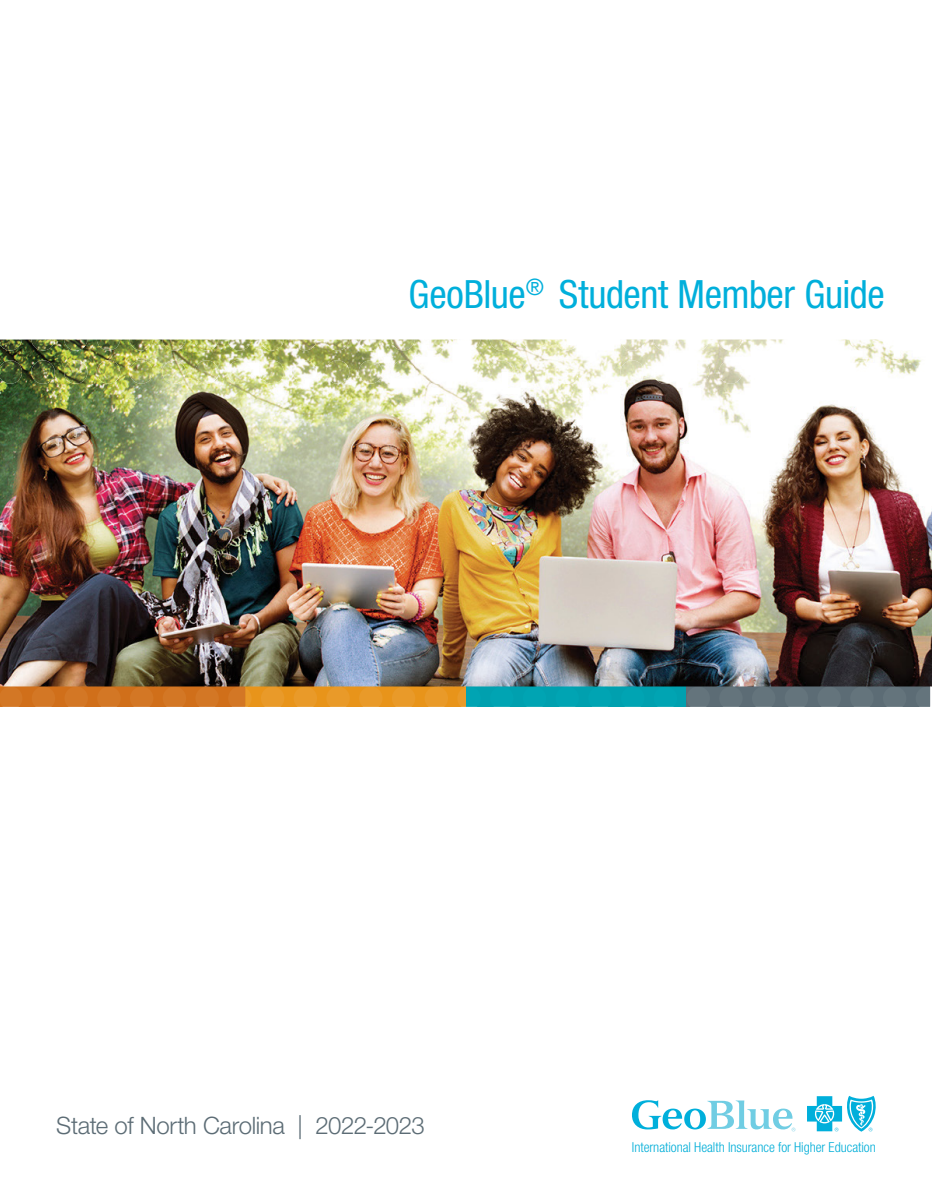
<style>
.page{position:relative;width:932px;height:1202px;background:#fff}
.page>*{position:absolute;margin:0;border:0;box-sizing:border-box;transform-origin:0 0}
.t1{font:condensed 39px "Helvetica Neue LT Std";letter-spacing:-.015em;color:#00afdb}
.t2{font:300 24px "Helvetica Neue LT Std";letter-spacing:-.02em;color:#5c6c75}
.t3{font:300 condensed 13.8px "Helvetica Neue LT Std";letter-spacing:-.005em;color:#01aed8}
</style>
<div class="page">
<svg style="left:632px;top:1100px;width:163px;height:31px"></svg>
<svg style="left:807px;top:1095px;width:68px;height:36px"></svg>
<div style="left:0;top:686px;width:245px;height:20px;background:#d06f1a"></div>
<div style="left:245px;top:686px;width:221px;height:20px;background:#e8941a"></div>
<div style="left:466px;top:686px;width:220px;height:20px;background:#00a0af"></div>
<div style="left:686px;top:686px;width:244px;height:20px;background:#5c6c75"></div>
<svg style="left:32px;top:686px;width:23px;height:21px"></svg>
<svg style="left:64px;top:686px;width:24px;height:21px"></svg>
<svg style="left:97px;top:686px;width:24px;height:21px"></svg>
<svg style="left:130px;top:686px;width:23px;height:21px"></svg>
<svg style="left:163px;top:686px;width:23px;height:21px"></svg>
<svg style="left:195px;top:686px;width:24px;height:21px"></svg>
<svg style="left:228px;top:686px;width:23px;height:21px"></svg>
<svg style="left:261px;top:686px;width:23px;height:21px"></svg>
<svg style="left:293px;top:686px;width:24px;height:21px"></svg>
<svg style="left:326px;top:686px;width:24px;height:21px"></svg>
<svg style="left:359px;top:686px;width:23px;height:21px"></svg>
<svg style="left:392px;top:686px;width:23px;height:21px"></svg>
<svg style="left:424px;top:686px;width:24px;height:21px"></svg>
<svg style="left:457px;top:686px;width:24px;height:21px"></svg>
<svg style="left:490px;top:686px;width:23px;height:21px"></svg>
<svg style="left:523px;top:686px;width:23px;height:21px"></svg>
<svg style="left:555px;top:686px;width:24px;height:21px"></svg>
<svg style="left:588px;top:686px;width:23px;height:21px"></svg>
<svg style="left:621px;top:686px;width:23px;height:21px"></svg>
<svg style="left:653px;top:686px;width:24px;height:21px"></svg>
<svg style="left:686px;top:686px;width:24px;height:21px"></svg>
<svg style="left:719px;top:686px;width:23px;height:21px"></svg>
<svg style="left:752px;top:686px;width:23px;height:21px"></svg>
<svg style="left:784px;top:686px;width:24px;height:21px"></svg>
<svg style="left:817px;top:686px;width:23px;height:21px"></svg>
<svg style="left:850px;top:686px;width:23px;height:21px"></svg>
<svg style="left:882px;top:686px;width:24px;height:21px"></svg>
<svg style="left:915px;top:686px;width:17px;height:21px"></svg>
<svg style="left:0;top:686px;width:22px;height:21px"></svg>
<img style="left:0;top:339px;width:932px;height:347px">
<img style="left:31px;top:339px;width:24px;height:11px">
<img style="left:64px;top:339px;width:23px;height:11px">
<img style="left:97px;top:339px;width:23px;height:11px">
<img style="left:129px;top:339px;width:24px;height:11px">
<img style="left:162px;top:339px;width:24px;height:11px">
<img style="left:195px;top:339px;width:23px;height:11px">
<img style="left:228px;top:339px;width:23px;height:11px">
<img style="left:260px;top:339px;width:24px;height:11px">
<img style="left:293px;top:339px;width:23px;height:11px">
<img style="left:326px;top:339px;width:23px;height:11px">
<img style="left:359px;top:339px;width:23px;height:11px">
<img style="left:391px;top:339px;width:24px;height:11px">
<img style="left:424px;top:339px;width:23px;height:11px">
<img style="left:457px;top:339px;width:23px;height:11px">
<img style="left:489px;top:339px;width:24px;height:11px">
<img style="left:522px;top:339px;width:23px;height:11px">
<img style="left:555px;top:339px;width:23px;height:11px">
<img style="left:588px;top:339px;width:23px;height:11px">
<img style="left:620px;top:339px;width:24px;height:11px">
<img style="left:653px;top:339px;width:23px;height:11px">
<img style="left:686px;top:339px;width:23px;height:11px">
<img style="left:718px;top:339px;width:24px;height:11px">
<img style="left:751px;top:339px;width:24px;height:11px">
<img style="left:784px;top:339px;width:23px;height:11px">
<img style="left:817px;top:339px;width:23px;height:11px">
<img style="left:849px;top:339px;width:24px;height:11px">
<img style="left:882px;top:339px;width:23px;height:11px">
<img style="left:915px;top:339px;width:17px;height:11px">
<img style="left:0;top:339px;width:22px;height:11px">
<img style="left:31px;top:360px;width:24px;height:24px;border-radius:12px">
<img style="left:64px;top:360px;width:23px;height:24px;border-radius:12px">
<img style="left:97px;top:360px;width:23px;height:24px;border-radius:12px">
<img style="left:129px;top:360px;width:24px;height:24px;border-radius:12px">
<img style="left:162px;top:360px;width:24px;height:24px;border-radius:12px">
<img style="left:195px;top:360px;width:23px;height:24px;border-radius:12px">
<img style="left:228px;top:360px;width:23px;height:24px;border-radius:12px">
<img style="left:260px;top:360px;width:24px;height:24px;border-radius:12px">
<img style="left:293px;top:360px;width:23px;height:24px;border-radius:12px">
<img style="left:326px;top:360px;width:23px;height:24px;border-radius:12px">
<img style="left:358px;top:360px;width:24px;height:24px;border-radius:12px">
<img style="left:391px;top:360px;width:24px;height:24px;border-radius:12px">
<img style="left:424px;top:360px;width:23px;height:24px;border-radius:12px">
<img style="left:457px;top:360px;width:23px;height:24px;border-radius:12px">
<img style="left:489px;top:360px;width:24px;height:24px;border-radius:12px">
<img style="left:522px;top:360px;width:24px;height:24px;border-radius:12px">
<img style="left:555px;top:360px;width:23px;height:24px;border-radius:12px">
<img style="left:588px;top:360px;width:23px;height:24px;border-radius:12px">
<img style="left:620px;top:360px;width:24px;height:24px;border-radius:12px">
<img style="left:653px;top:360px;width:23px;height:24px;border-radius:12px">
<img style="left:686px;top:360px;width:23px;height:24px;border-radius:12px">
<img style="left:718px;top:360px;width:24px;height:24px;border-radius:12px">
<img style="left:751px;top:360px;width:24px;height:24px;border-radius:12px">
<img style="left:784px;top:360px;width:23px;height:24px;border-radius:12px">
<img style="left:817px;top:360px;width:23px;height:24px;border-radius:12px">
<img style="left:849px;top:360px;width:24px;height:24px;border-radius:12px">
<img style="left:882px;top:360px;width:23px;height:24px;border-radius:12px">
<img style="left:915px;top:360px;width:17px;height:24px">
<img style="left:0;top:360px;width:22px;height:24px">
<h1 class="t1" style="left:408px;top:272px;width:477px">GeoBlue<sup>®</sup> Student Member Guide</h1>
<h2 class="t2" style="left:56px;top:1110px;width:370px">State of North Carolina | 2022-2023</h2>
<p class="t3" style="left:632px;top:1139px;width:245px">International Health Insurance for Higher Education</p>
</div>
